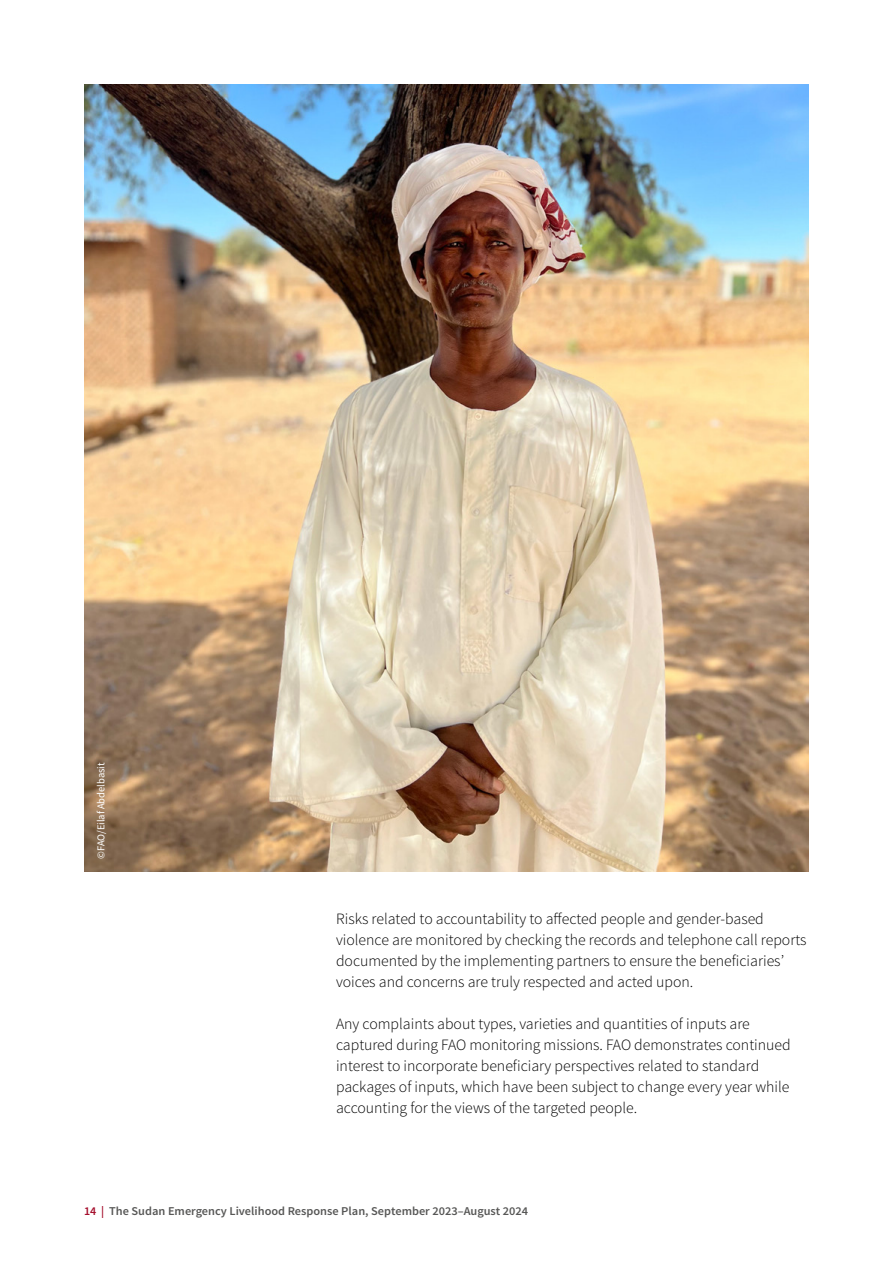
<style>
.page{position:relative;width:893px;height:1263px;background:#fff}
.page>*{position:absolute;margin:0;border:0;box-sizing:border-box;transform-origin:0 0}
.t1{font:300 15.75px/21px "Source Sans Pro";color:#000}
.t2{font:600 12px "Source Sans Pro";color:#575756}
.t3{font:10.5px "Source Sans Pro";color:#fff}
.s1{color:#a50f2d}
</style>
<div class="page">
<img style="left:84px;top:84px;width:725px;height:788px">
<p class="t3" style="left:95px;top:859px;width:98px;rotate:-90deg">©FAO/Eilaf Abdelbasit</p>
<p class="t1" style="left:336px;top:908px;width:472px">Risks related to accountability to affected people and gender-based violence are monitored by checking the records and telephone call reports documented by the implementing partners to ensure the beneficiaries’ voices and concerns are truly respected and acted upon.</p>
<p class="t1" style="left:336px;top:1013px;width:456px">Any complaints about types, varieties and quantities of inputs are captured during FAO monitoring missions. FAO demonstrates continued interest to incorporate beneficiary perspectives related to standard packages of inputs, which have been subject to change every year while accounting for the views of the targeted people.</p>
<p class="t2" style="left:84px;top:1203px;width:446px"><span class="s1">14 |</span> The Sudan Emergency Livelihood Response Plan, September 2023–August 2024</p>
</div>
